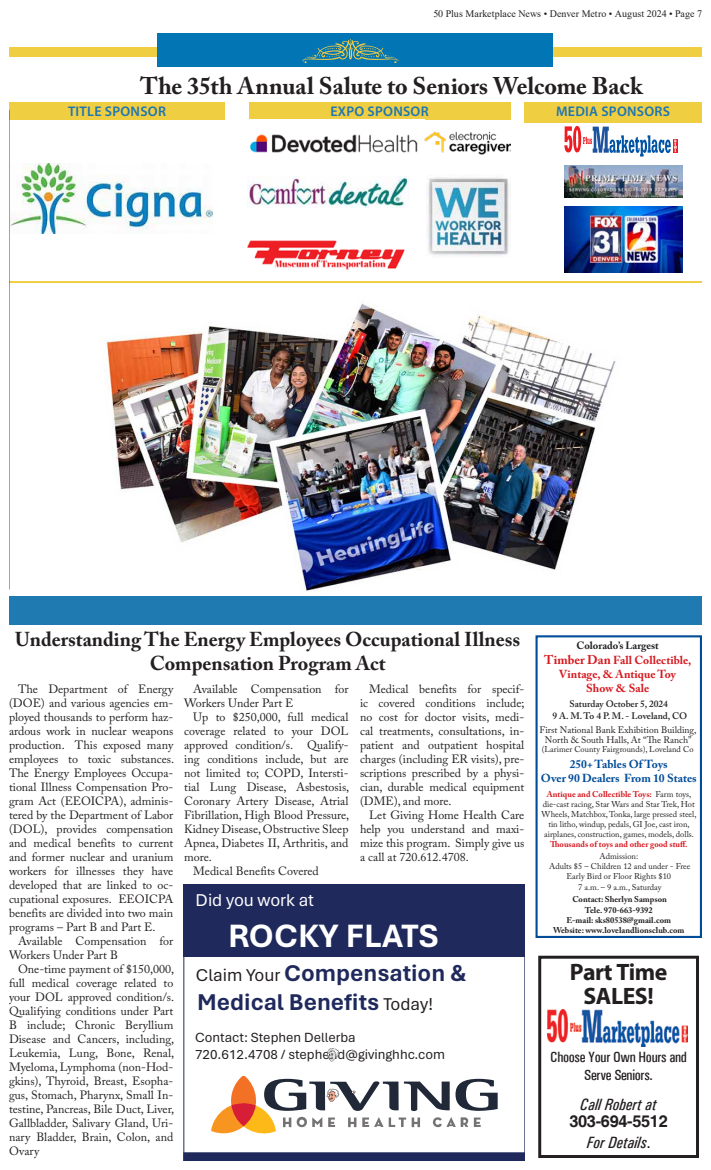
<style>
.page{position:relative;width:711px;height:1170px;background:#fff}
.page>*{position:absolute;margin:0;border:0;box-sizing:border-box;transform-origin:0 0}
.t1{font:700 34px "Aptos";letter-spacing:-.005em;color:#fff}
.t2{font:700 24px/28.8px "Aptos";color:#1f295c}
.t3{font:700 24px "Adobe Caslon Pro";letter-spacing:-.005em;color:#231f20}
.t4{font:700 23.8px/23.8px "Myriad Pro";letter-spacing:-.02em;color:#231f20;text-align:center}
.t5{font:700 20px/24px "Adobe Caslon Pro";color:#231f20;text-align:center}
.t6{font:18px "Aptos";letter-spacing:-.005em;color:#fff}
.t7{font:italic 500 condensed 16.4px "Univers";color:#231f20}
.t8{font:700 16.4px "Helvetica";letter-spacing:-.02em;color:#231f20}
.t9{font:500 condensed 14.9px/17.9px "Univers";letter-spacing:-.02em;color:#231f20;text-align:center}
.t10{font:14px/16.8px "Aptos";color:#231f20}
.t11{font:600 14px "Myriad Pro";letter-spacing:.02em;color:#1d75b4}
.t12{font:12px/14px "Adobe Caslon Pro";color:#231f20;text-align:justify}
.t13{font:700 11.6px/13.9px "Adobe Caslon Pro";color:#d71920;text-align:center}
.t14{font:700 11.6px/13.9px "Adobe Caslon Pro";color:#004c98;text-align:center}
.t15{font:700 10.5px "Adobe Caslon Pro";color:#231f20}
.t16{font:10px "Times New Roman";letter-spacing:.005em;color:#231f20}
.t17{font:9.5px/9.5px "Adobe Caslon Pro";color:#231f20;text-align:center}
.t18{font:600 9.5px/11.4px "Adobe Caslon Pro";color:#231f20;text-align:center}
.t19{font:8.4px/10.1px "Adobe Caslon Pro";color:#231f20;text-align:center}
.t20{font:700 8.4px/10.1px "Adobe Caslon Pro";color:#231f20;text-align:center}
.t21{font:700 8.4px "Adobe Caslon Pro";color:#d71920}
.s1{font-weight:400;font-size:18px;color:#231f20}
.s2{font-size:12.6px}
.s3{font-weight:700;color:#d71920}
.s4{font-style:normal}
</style>
<div class="page">
<img style="left:103px;top:303px;width:513px;height:289px">
<div style="left:673px;top:139px;width:5px;height:14px;background:#ed1d24"></div>
<svg style="left:564px;top:126px;width:113px;height:31px"></svg>
<div style="left:9px;top:102px;width:216px;height:18px;background:#efce41"></div>
<div style="left:249px;top:102px;width:261px;height:18px;background:#efce41"></div>
<div style="left:524px;top:102px;width:178px;height:20px;background:#efce41"></div>
<hr style="left:9px;top:281px;width:693px;height:2px;background:#efce41">
<img style="left:249px;top:119px;width:175px;height:34px">
<div style="left:9px;top:47px;width:693px;height:10px;background:#efce41"></div>
<div style="left:157px;top:33px;width:396px;height:34px;background:#0275b4"></div>
<svg style="left:302px;top:39px;width:97px;height:21px"></svg>
<img style="left:302px;top:60px;width:97px;height:4px">
<img style="left:247px;top:177px;width:162px;height:31px">
<img style="left:426px;top:177px;width:83px;height:79px">
<img style="left:247px;top:240px;width:158px;height:30px">
<img style="left:564px;top:165px;width:118px;height:33px">
<img style="left:11px;top:164px;width:201px;height:70px">
<img style="left:564px;top:206px;width:118px;height:67px">
<div style="left:536px;top:635px;width:166px;height:303px;border:2px solid #004c98"></div>
<svg style="left:183px;top:957px;width:342px;height:204px"></svg>
<div style="left:183px;top:884px;width:342px;height:73px;background:#1f295c"></div>
<div style="left:9px;top:596px;width:692px;height:29px;background:#1e7ab0"></div>
<div style="left:538px;top:956px;width:161px;height:202px;border:3px solid #231f20"></div>
<img style="left:548px;top:1009px;width:140px;height:38px">
<svg style="left:327px;top:1048px;width:13px;height:13px"></svg>
<svg style="left:211px;top:1076px;width:286px;height:58px"></svg>
<svg style="left:351px;top:1050px;width:4px;height:3px"></svg>
<svg style="left:9px;top:110px;width:1px;height:480px"></svg>
<img style="left:425px;top:131px;width:85px;height:24px">
<p class="t16" style="left:433px;top:6px;width:270px">50 Plus Marketplace News • Denver Metro • August 2024 • Page 7</p>
<h2 class="t3" style="left:140px;top:71px;width:504px">The 35th Annual Salute to Seniors Welcome Back</h2>
<p class="t11" style="left:68px;top:102px;width:99px">TITLE SPONSOR</p>
<p class="t11" style="left:330px;top:102px;width:100px">EXPO SPONSOR</p>
<p class="t11" style="left:556px;top:102px;width:115px">MEDIA SPONSORS</p>
<h3 class="t5" style="left:15px;top:627px;width:507px">Understanding The Energy Employees Occupational Illness<br>Compensation Program Act</h3>
<p class="t12" style="left:360px;top:682px;width:166px;text-indent:9px">Medical benefits for specif&shy;ic covered conditions include; no cost for doctor visits, medi&shy;cal treatments, consultations, in&shy;patient and outpatient hospital charges (including ER visits), pre&shy;scriptions prescribed by a physi&shy;cian, durable medical equipment (DME), and more.</p>
<p class="t12" style="left:360px;top:808px;width:166px;text-indent:9px">Let Giving Home Health Care help you understand and maxi&shy;mize this program. Simply give us a call at 720.612.4708.</p>
<p class="t12" style="left:9px;top:682px;width:167px;text-indent:9px">The Department of Energy (DOE) and various agencies em&shy;ployed thousands to perform haz&shy;ardous work in nuclear weapons production. This exposed many employees to toxic substances.<br>The Energy Employees Occupa&shy;tional Illness Compensation Pro&shy;gram Act (EEOICPA), adminis&shy;tered by the Department of Labor (DOL), provides compensation and medical benefits to current and former nuclear and uranium workers for illnesses they have developed that are linked to oc&shy;cupational exposures. EEOICPA benefits are divided into two main programs – Part B and Part E.</p>
<p class="t12" style="left:9px;top:934px;width:166px;text-indent:9px">Available Compensation for<br>Workers Under Part B</p>
<p class="t12" style="left:9px;top:962px;width:167px;text-indent:9px">One-time payment of $150,000, full medical coverage related to your DOL approved condition/s.<br>Qualifying conditions under Part B include; Chronic Beryllium Disease and Cancers, including, Leukemia, Lung, Bone, Renal, Myeloma, Lymphoma (non-Hod&shy;gkins), Thyroid, Breast, Esopha&shy;gus, Stomach, Pharynx, Small In&shy;testine, Pancreas, Bile Duct, Liver, Gallbladder, Salivary Gland, Uri&shy;nary Bladder, Brain, Colon, and Ovary</p>
<p class="t12" style="left:184px;top:682px;width:166px;text-indent:9px">Available Compensation for<br>Workers Under Part E</p>
<p class="t12" style="left:193px;top:710px;width:157px">Up to $250,000, full medical</p>
<p class="t12" style="left:184px;top:724px;width:166px">coverage related to your DOL</p>
<p class="t12" style="left:184px;top:738px;width:166px">approved condition/s. Qualify-</p>
<p class="t12" style="left:184px;top:752px;width:166px">ing conditions include, but are</p>
<p class="t12" style="left:184px;top:766px;width:166px">not limited to; COPD, Intersti-</p>
<p class="t12" style="left:184px;top:780px;width:167px">tial Lung Disease, Asbestosis,</p>
<p class="t12" style="left:184px;top:794px;width:166px">Coronary Artery Disease, Atrial</p>
<p class="t12" style="left:184px;top:808px;width:167px">Fibrillation, High Blood Pressure,</p>
<p class="t12" style="left:184px;top:822px;width:166px">Kidney Disease, Obstructive Sleep</p>
<p class="t12" style="left:184px;top:836px;width:166px">Apnea, Diabetes II, Arthritis, and</p>
<p class="t12" style="left:184px;top:850px;width:29px">more.</p>
<p class="t12" style="left:193px;top:864px;width:127px">Medical Benefits Covered</p>
<h3 class="t6" style="left:196px;top:888px;width:120px">Did you work at</h3>
<h1 class="t1" style="left:228px;top:913px;width:212px">ROCKY FLATS</h1>
<h2 class="t2" style="left:196px;top:958px;width:272px"><span class="s1">Claim Your</span> Compensation &amp;<br>Medical Benefits <span class="s1">Today!</span></h2>
<p class="t10" style="left:195px;top:1028px;width:252px">Contact: Stephen Dellerba<br>720.612.4708 / stephend@givinghhc.com</p>
<p class="t15" style="left:577px;top:639px;width:84px">Colorado’s Largest</p>
<p class="t13" style="left:544px;top:653px;width:149px"><span class="s2">Timber Dan</span> Fall Collectible,<br>Vintage, &amp; Antique Toy<br>Show &amp; Sale</p>
<p class="t18" style="left:552px;top:698px;width:136px">Saturday October 5, 2024<br>9 A. M. To 4 P. M. - Loveland, CO</p>
<p class="t14" style="left:541px;top:757px;width:157px">250+ Tables Of Toys<br>Over 90 Dealers From 10 States</p>
<p class="t17" style="left:540px;top:725px;width:158px">First National Bank Exhibition Building,<br>North &amp; South Halls, At “The Ranch”</p>
<p class="t19" style="left:542px;top:744px;width:153px">(Larimer County Fairgrounds), Loveland Co</p>
<p class="t19" style="left:542px;top:789px;width:156px"><span class="s3">Antique and Collectible Toys:</span> Farm toys, die-cast racing, Star Wars and Star Trek, Hot Wheels, Matchbox, Tonka, large pressed steel, tin litho, windup, pedals, GI Joe, cast iron, airplanes, construction, games, models, dolls.</p>
<p class="t21" style="left:550px;top:839px;width:139px">Thousands of toys and other good stuff.</p>
<p class="t19" style="left:549px;top:851px;width:143px">Admission:<br>Adults $5 – Children 12 and under - Free<br>Early Bird or Floor Rights $10<br>7 a.m. – 9 a.m., Saturday</p>
<p class="t20" style="left:553px;top:894px;width:133px">Contact: Sherlyn Sampson<br>Tele. 970-663-9392<br>E-mail: sks80538@gmail.com<br>Website: www.lovelandlionsclub.com</p>
<h3 class="t4" style="left:570px;top:960px;width:99px">Part Time<br>SALES!</h3>
<p class="t9" style="left:550px;top:1048px;width:138px">Choose Your Own Hours and<br>Serve Seniors.</p>
<h3 class="t7" style="left:580px;top:1094px;width:78px">Call Robert at</h3>
<h3 class="t8" style="left:569px;top:1112px;width:100px">303-694-5512</h3>
<h3 class="t7" style="left:587px;top:1133px;width:65px">For Details<span class="s4">.</span></h3>
</div>
